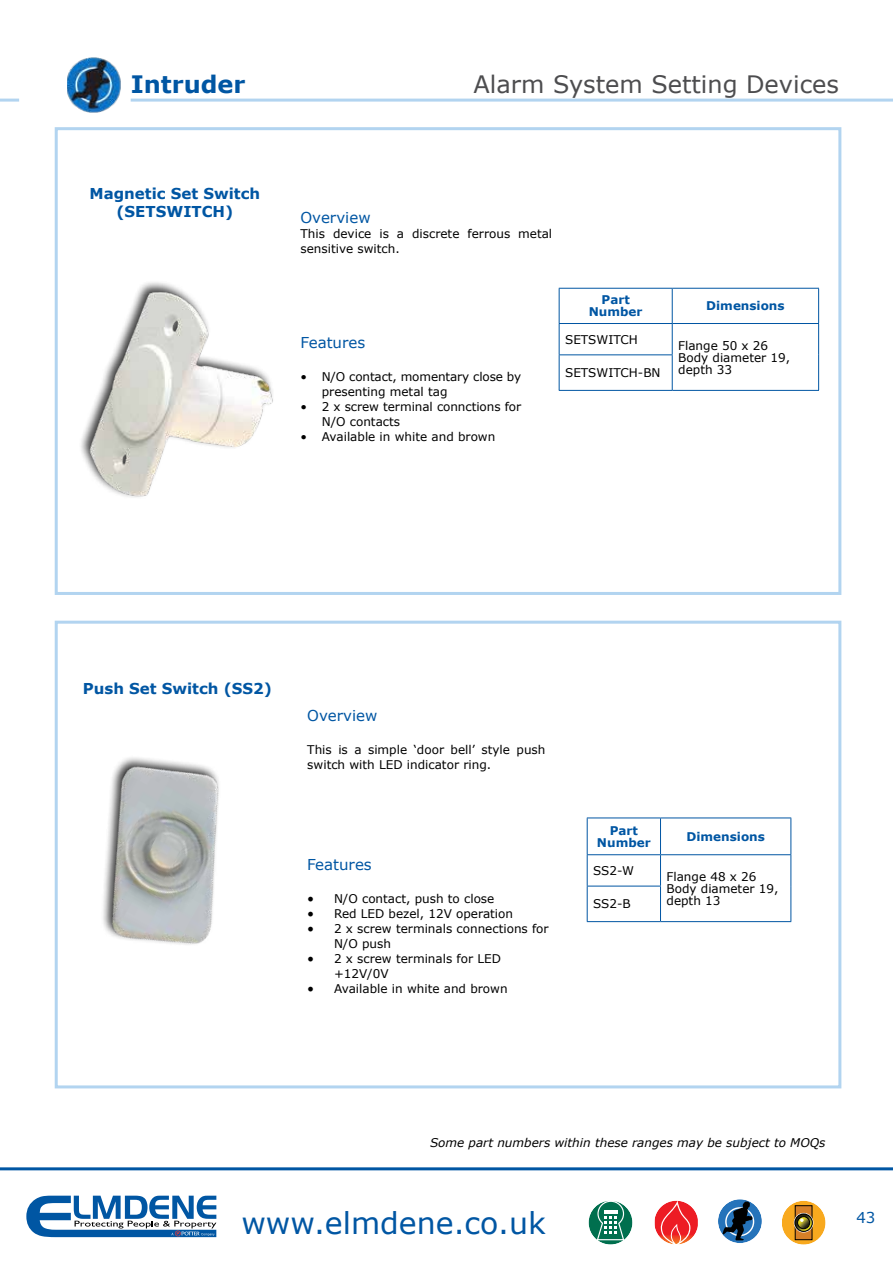
<style>
.page{position:relative;width:893px;height:1263px;background:#fff}
.page>*{position:absolute;margin:0;border:0;box-sizing:border-box;transform-origin:0 0}
.t1{font:30px "Verdana";color:#0056a3}
.t2{font:24px "Verdana";color:#4d4d4f}
.t3{font:700 24px "Verdana";color:#0056a3}
.t4{font:700 15px/18px "Verdana";color:#0056a3;text-align:center}
.t5{font:15px "Verdana";color:#0056a3}
.t6{font:12px/15px "Verdana";color:#000}
.t7{font:italic 12px "Verdana";color:#000}
.t8{font:700 12px/12px "Verdana";color:#0056a3;text-align:center}
.s1{font-family:"Minion Pro";font-size:18px}
</style>
<div class="page">
<hr style="left:0;top:1167px;width:893px;height:3px;background:#0056a3">
<svg style="left:26px;top:1196px;width:190px;height:41px"></svg>
<svg style="left:718px;top:1199px;width:43px;height:44px"></svg>
<svg style="left:589px;top:1200px;width:43px;height:45px"></svg>
<svg style="left:782px;top:1200px;width:43px;height:45px"></svg>
<svg style="left:655px;top:1200px;width:43px;height:45px"></svg>
<hr style="left:0;top:99px;width:19px;height:3px;background:#b2d4f0">
<hr style="left:559px;top:288px;width:113px;height:1px;background:#0056a3">
<hr style="left:559px;top:289px;width:1px;height:34px;background:#0056a3">
<hr style="left:672px;top:288px;width:147px;height:1px;background:#0056a3">
<hr style="left:672px;top:289px;width:1px;height:34px;background:#0056a3">
<hr style="left:818px;top:289px;width:1px;height:34px;background:#0056a3">
<hr style="left:559px;top:323px;width:113px;height:1px;background:#0056a3">
<hr style="left:559px;top:324px;width:1px;height:30px;background:#0056a3">
<hr style="left:672px;top:323px;width:147px;height:1px;background:#0056a3">
<hr style="left:672px;top:324px;width:1px;height:30px;background:#0056a3">
<hr style="left:818px;top:324px;width:1px;height:31px;background:#0056a3">
<hr style="left:818px;top:355px;width:1px;height:35px;background:#0056a3">
<hr style="left:672px;top:390px;width:147px;height:1px;background:#0056a3">
<hr style="left:559px;top:354px;width:114px;height:1px;background:#0056a3">
<hr style="left:559px;top:355px;width:1px;height:35px;background:#0056a3">
<hr style="left:672px;top:355px;width:1px;height:35px;background:#0056a3">
<hr style="left:559px;top:390px;width:113px;height:1px;background:#0056a3">
<div style="left:79px;top:280px;width:196px;height:219px;background:#000;opacity:.75"></div>
<img style="left:79px;top:285px;width:196px;height:214px">
<img style="left:103px;top:757px;width:116px;height:188px">
<hr style="left:587px;top:817px;width:73px;height:1px;background:#0056a3">
<hr style="left:587px;top:818px;width:1px;height:36px;background:#0056a3">
<hr style="left:660px;top:817px;width:131px;height:1px;background:#0056a3">
<hr style="left:660px;top:818px;width:1px;height:36px;background:#0056a3">
<hr style="left:790px;top:818px;width:1px;height:36px;background:#0056a3">
<hr style="left:587px;top:854px;width:73px;height:1px;background:#0056a3">
<hr style="left:587px;top:855px;width:1px;height:31px;background:#0056a3">
<hr style="left:660px;top:854px;width:131px;height:1px;background:#0056a3">
<hr style="left:660px;top:855px;width:1px;height:31px;background:#0056a3">
<hr style="left:790px;top:855px;width:1px;height:31px;background:#0056a3">
<hr style="left:790px;top:886px;width:1px;height:35px;background:#0056a3">
<hr style="left:660px;top:921px;width:131px;height:1px;background:#0056a3">
<hr style="left:587px;top:886px;width:74px;height:1px;background:#0056a3">
<hr style="left:587px;top:886px;width:1px;height:35px;background:#0056a3">
<hr style="left:660px;top:886px;width:1px;height:35px;background:#0056a3">
<hr style="left:587px;top:921px;width:73px;height:1px;background:#0056a3">
<img style="left:67px;top:57px;width:54px;height:56px">
<hr style="left:131px;top:99px;width:762px;height:3px;background:#b2d4f0">
<div style="left:55px;top:127px;width:786px;height:468px;border:3px solid #b2d4f0"></div>
<div style="left:55px;top:621px;width:786px;height:467px;border:3px solid #b2d4f0"></div>
<h2 class="t3" style="left:131px;top:68px;width:116px">Intruder</h2>
<h2 class="t2" style="left:474px;top:68px;width:367px">Alarm System Setting Devices</h2>
<p class="t4" style="left:90px;top:184px;width:172px">Magnetic Set Switch (SETSWITCH)</p>
<p class="t5" style="left:300px;top:207px;width:72px">Overview</p>
<p class="t6" style="left:300px;top:226px;width:253px">This device is a discrete ferrous metal sensitive switch.</p>
<p class="t5" style="left:300px;top:332px;width:66px">Features</p>
<p class="t6" style="left:322px;top:369px;width:201px;text-indent:-21px">• N/O contact, momentary close by presenting metal tag</p>
<p class="t6" style="left:322px;top:399px;width:201px;text-indent:-21px">• 2 x screw terminal connctions for<br>N/O contacts</p>
<p class="t6" style="left:300px;top:429px;width:196px">• Available in white and brown</p>
<p class="t8" style="left:589px;top:294px;width:55px">Part<br>Number</p>
<p class="t8" style="left:706px;top:300px;width:80px">Dimensions</p>
<p class="t6" style="left:565px;top:332px;width:74px">SETSWITCH</p>
<p class="t6" style="left:678px;top:339px;width:113px;line-height:12px">Flange 50 x 26<br>Body diameter 19,</p>
<p class="t6" style="left:565px;top:365px;width:97px">SETSWITCH-BN</p>
<p class="t6" style="left:678px;top:362px;width:55px">depth 33</p>
<p class="t4" style="left:83px;top:679px;width:191px">Push Set Switch (SS2)</p>
<p class="t5" style="left:307px;top:705px;width:72px">Overview</p>
<p class="t6" style="left:307px;top:742px;width:240px">This is a simple ‘door bell’ style push switch with LED indicator ring.</p>
<p class="t5" style="left:307px;top:854px;width:66px">Features</p>
<p class="t6" style="left:307px;top:891px;width:189px"><span class="s1">•</span> N/O contact, push to close</p>
<p class="t6" style="left:307px;top:906px;width:208px"><span class="s1">•</span> Red LED bezel, 12V operation</p>
<p class="t6" style="left:334px;top:921px;width:216px;text-indent:-27px"><span class="s1">•</span> 2 x screw terminals connections for<br>N/O push</p>
<p class="t6" style="left:334px;top:951px;width:168px;text-indent:-27px"><span class="s1">•</span> 2 x screw terminals for LED +12V/0V</p>
<p class="t6" style="left:307px;top:981px;width:202px"><span class="s1">•</span> Available in white and brown</p>
<p class="t8" style="left:597px;top:824px;width:55px">Part<br>Number</p>
<p class="t8" style="left:686px;top:830px;width:80px">Dimensions</p>
<p class="t6" style="left:593px;top:863px;width:42px">SS2-W</p>
<p class="t6" style="left:666px;top:870px;width:113px;line-height:12px">Flange 48 x 26<br>Body diameter 19,</p>
<p class="t6" style="left:593px;top:896px;width:39px">SS2-B</p>
<p class="t6" style="left:666px;top:893px;width:55px">depth 13</p>
<p class="t7" style="left:430px;top:1134px;width:397px">Some part numbers within these ranges may be subject to MOQs</p>
<h1 class="t1" style="left:241px;top:1203px;width:306px">www.elmdene.co.uk</h1>
<p class="t5" style="left:856px;top:1207px;width:21px">43</p>
</div>
